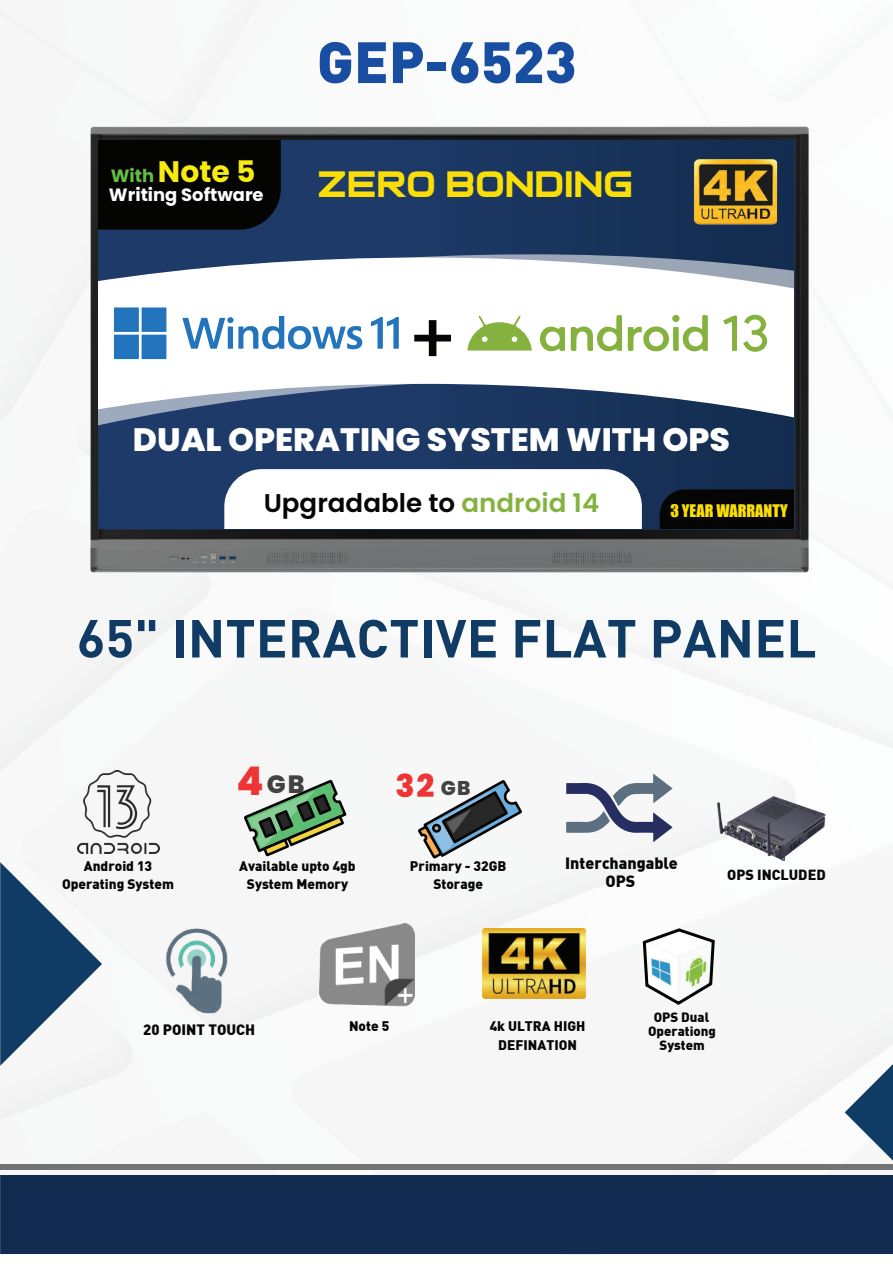
<style>
.page{position:relative;width:893px;height:1264px;background:#fff}
.page>*{position:absolute;margin:0;border:0;box-sizing:border-box;transform-origin:0 0}
.t1{font:500 70.5px "Poppins";color:#050604}
.t2{font:900 57.3px "DIN";color:#184ea1}
.t3{font:700 52.65px "DIN";letter-spacing:.005em;color:#103b65}
.t4{font:37.2px "Casanova Scotia";color:#fade07}
.t5{font:800 32.4px "Poppins";color:#fff}
.t6{font:800 31.5px "Poppins";color:#ee3536}
.t7{font:700 29.7px "Poppins";color:#f9eb0f}
.t8{font:600 25.65px "Poppins";color:#050604}
.t9{font:800 25.05px "Poppins";color:#434242}
.t10{font:700 17.85px "Poppins";color:#fff}
.t11{font:900 16.05px/18px "DIN";color:#050706;text-align:center}
.t12{font:16.05px "Impact";color:#fade07}
.t13{font:900 14.7px "DIN";color:#050706}
.t14{font:900 14.4px "DIN";color:#060807}
.t15{font:900 13.65px/18.5px "DIN";color:#050706;text-align:center}
.t16{font:900 13.2px/14.2px "DIN";color:#050706;text-align:center}
.s1{font-size:17.85px;color:#65bc46}
.s2{color:#85b23f}
.s3{font-size:39.45px;color:#ee3536}
.s4{font-size:19.8px;color:#434242}
</style>
<div class="page">
<img style="left:0;top:0;width:892px;height:1174px">
<div style="left:0;top:1174px;width:892px;height:79px;background:#122b50"></div>
<div style="left:0;top:1164px;width:892px;height:5px;background:#737373"></div>
<svg style="left:0;top:862px;width:102px;height:203px"></svg>
<svg style="left:844px;top:1064px;width:48px;height:96px"></svg>
<img style="left:73px;top:115px;width:758px;height:489px">
<div style="left:99px;top:141px;width:694px;height:387px;background:linear-gradient(to right,#213d6e,#142f53)"></div>
<div style="left:99px;top:141px;width:182px;height:89px;background:#040503"></div>
<svg style="left:99px;top:254px;width:694px;height:274px"></svg>
<svg style="left:224px;top:469px;width:417px;height:59px"></svg>
<img style="left:693px;top:149px;width:84px;height:84px">
<svg style="left:114px;top:307px;width:53px;height:52px;background:#3c85c3"></svg>
<svg style="left:371px;top:317px;width:28px;height:32px"></svg>
<svg style="left:182px;top:316px;width:180px;height:33px"></svg>
<svg style="left:467px;top:315px;width:64px;height:35px"></svg>
<svg style="left:743px;top:315px;width:25px;height:40px"></svg>
<svg style="left:723px;top:315px;width:14px;height:36px"></svg>
<svg style="left:538px;top:315px;width:170px;height:38px"></svg>
<div style="left:672px;top:315px;width:7px;height:7px;background:#85b23f;border-radius:50%"></div>
<img style="left:78px;top:771px;width:81px;height:82px">
<svg style="left:415px;top:777px;width:109px;height:84px"></svg>
<svg style="left:242px;top:777px;width:106px;height:81px"></svg>
<img style="left:709px;top:781px;width:122px;height:81px">
<svg style="left:566px;top:773px;width:106px;height:69px"></svg>
<img style="left:156px;top:920px;width:79px;height:102px">
<img style="left:319px;top:923px;width:95px;height:86px">
<img style="left:483px;top:928px;width:102px;height:70px">
<svg style="left:641px;top:926px;width:75px;height:81px"></svg>
<h3 class="t7" style="left:111px;top:154px;width:146px"><span class="s1">With</span> Note 5</h3>
<h3 class="t10" style="left:109px;top:184px;width:156px">Writing Software</h3>
<h2 class="t2" style="left:317px;top:24px;width:261px">GEP-6523</h2>
<h3 class="t4" style="left:319px;top:168px;width:317px">ZERO BONDING</h3>
<h1 class="t1" style="left:407px;top:298px;width:53px">+</h1>
<h3 class="t5" style="left:133px;top:421px;width:598px">DUAL OPERATING SYSTEM WITH OPS</h3>
<h3 class="t8" style="left:264px;top:488px;width:337px">Upgradable to <span class="s2">android 14</span></h3>
<p class="t12" style="left:670px;top:498px;width:119px">3 YEAR WARRANTY</p>
<h3 class="t3" style="left:77px;top:604px;width:741px">65" INTERACTIVE FLAT PANEL</h3>
<h3 class="t9" style="left:236px;top:769px;width:69px"><span class="s3">4</span>GB</h3>
<h3 class="t6" style="left:395px;top:767px;width:77px">32 <span class="s4">GB</span></h3>
<p class="t15" style="left:62px;top:855px;width:113px">Android 13<br>Operating System</p>
<p class="t15" style="left:410px;top:855px;width:98px">Primary - 32GB<br>Storage</p>
<p class="t15" style="left:239px;top:855px;width:118px">Available upto 4gb<br>System Memory</p>
<p class="t11" style="left:565px;top:853px;width:114px">Interchangable<br>OPS</p>
<p class="t14" style="left:727px;top:865px;width:100px">OPS INCLUDED</p>
<p class="t15" style="left:349px;top:1016px;width:42px">Note 5</p>
<p class="t16" style="left:648px;top:1009px;width:69px">OPS Dual<br>Operationg<br>System</p>
<p class="t13" style="left:143px;top:1019px;width:113px">20 POINT TOUCH</p>
<p class="t15" style="left:489px;top:1016px;width:97px">4k ULTRA HIGH<br>DEFINATION</p>
</div>
